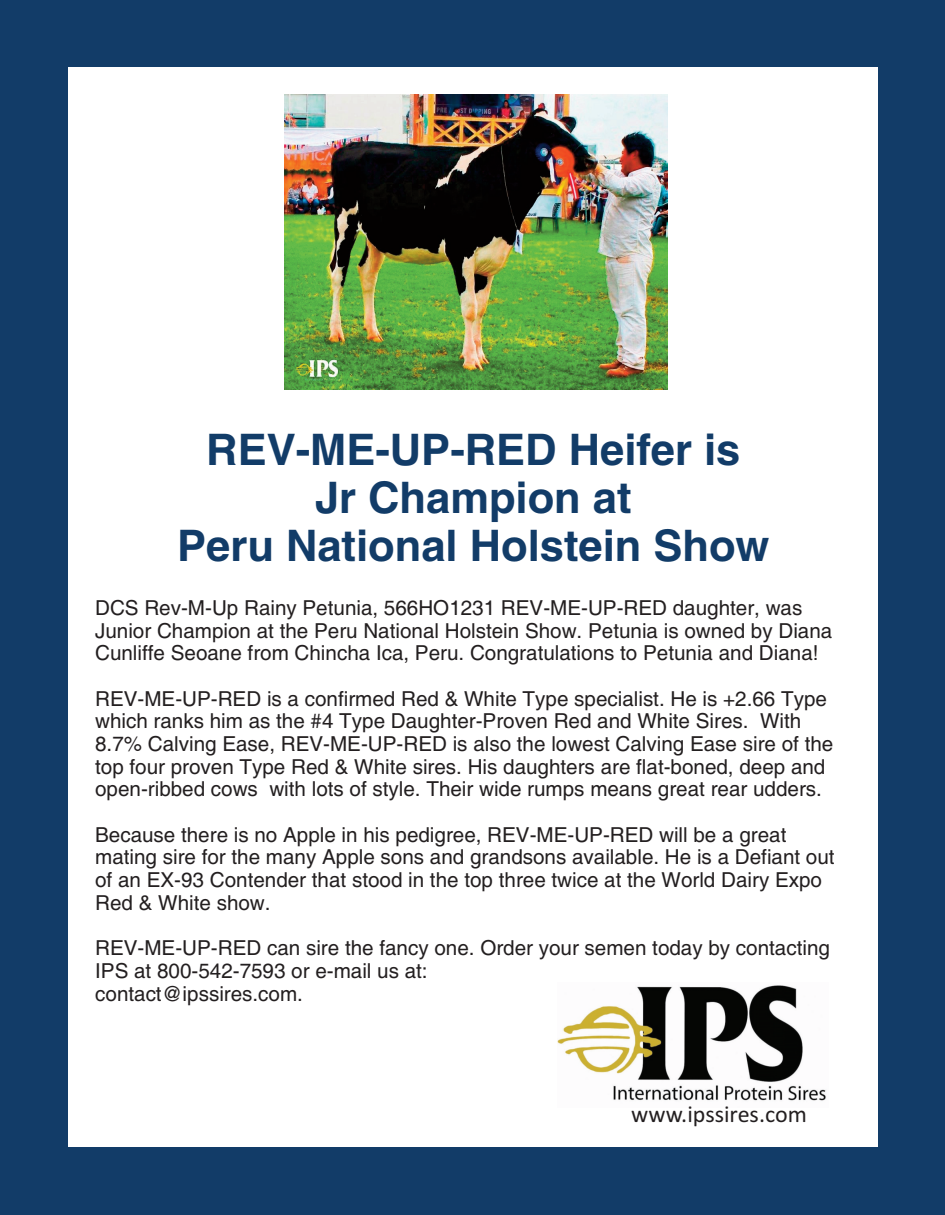
<style>
.page{position:relative;width:945px;height:1215px;background:#123c68}
.page>*{position:absolute;margin:0;border:0;box-sizing:border-box;transform-origin:0 0}
.t1{font:700 43.5px/47.8px "Helvetica";color:#123c68;text-align:center}
.t2{font:24px "Calibri";color:#231f20}
.t3{font:20.7px/22.6px "Helvetica";color:#231f20}
</style>
<div class="page">
<div style="left:68px;top:68px;width:810px;height:1080px;background:#fff"></div>
<img style="left:558px;top:985px;width:268px;height:116px">
<img style="left:284px;top:94px;width:383px;height:295px">
<h1 class="t1" style="left:177px;top:426px;width:594px">REV-ME-UP-RED Heifer is<br>Jr Champion at<br>Peru National Holstein Show</h1>
<p class="t3" style="left:95px;top:596px;width:739px">DCS Rev-M-Up Rainy Petunia, 566HO1231 REV-ME-UP-RED daughter, was<br>Junior Champion at the Peru National Holstein Show. Petunia is owned by Diana<br>Cunliffe Seoane from Chincha Ica, Peru. Congratulations to Petunia and Diana!</p>
<p class="t3" style="left:95px;top:687px;width:740px">REV-ME-UP-RED is a confirmed Red &amp; White Type specialist. He is +2.66 Type which ranks him as the #4 Type Daughter-Proven Red and White Sires. With 8.7% Calving Ease, REV-ME-UP-RED is also the lowest Calving Ease sire of the top four proven Type Red &amp; White sires. His daughters are flat-boned, deep and open-ribbed cows with lots of style. Their wide rumps means great rear udders.</p>
<p class="t3" style="left:95px;top:823px;width:741px">Because there is no Apple in his pedigree, REV-ME-UP-RED will be a great mating sire for the many Apple sons and grandsons available. He is a Defiant out of an EX-93 Contender that stood in the top three twice at the World Dairy Expo Red &amp; White show.</p>
<p class="t3" style="left:95px;top:937px;width:736px">REV-ME-UP-RED can sire the fancy one. Order your semen today by contacting<br>IPS at 800-542-7593 or e-mail us at:<br>contact@ipssires.com.</p>
<p class="t2" style="left:631px;top:1100px;width:177px">www.ipssires.com</p>
</div>
